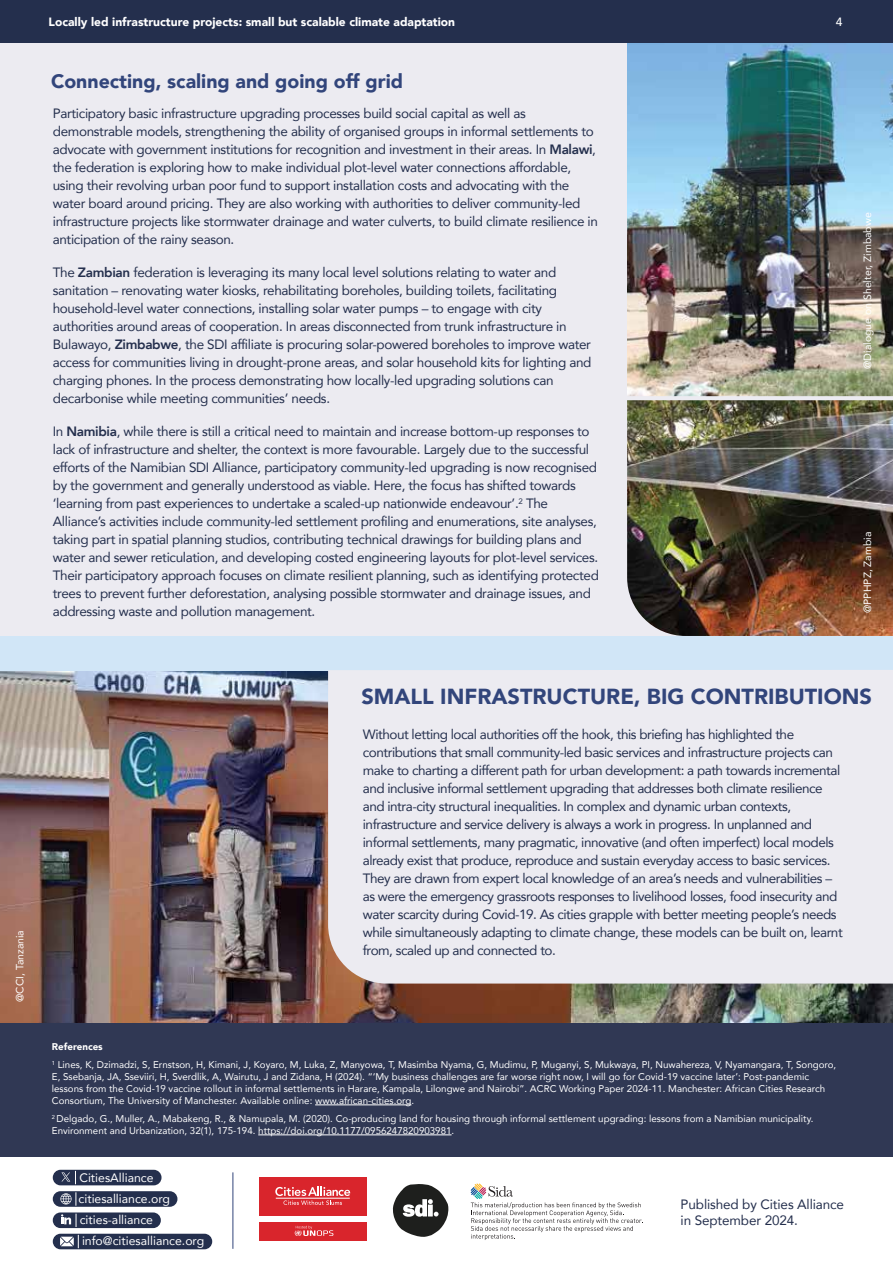
<style>
.page{position:relative;width:893px;height:1263px;background:#fff}
.page>*{position:absolute;margin:0;border:0;box-sizing:border-box;transform-origin:0 0}
.t1{font:900 21.75px "Avenir";color:#32457b}
.t2{font:900 19.5px "Avenir";color:#32457b}
.t3{font:13.5px/18px "Avenir";letter-spacing:-.025em;color:#242f4d}
.t4{font:12.3px "Avenir";color:#fff}
.t5{font:900 12px "Avenir";color:#fff}
.t6{font:500 12px "Avenir";color:#fff}
.t7{font:10.5px "Avenir";color:#fff}
.t8{font:9.75px/12px "Avenir";color:#fff}
.s1{font-weight:800}
.s2{font-weight:900}
</style>
<div class="page">
<div style="left:0;top:0;width:893px;height:1023px;background:#d1e6f7"></div>
<img style="left:0;top:671px;width:893px;height:352px">
<div style="left:328px;top:670px;width:565px;height:313px;background:#ecebf1"></div>
<div style="left:0;top:42px;width:893px;height:594px;background:#ecebf1"></div>
<img style="left:627px;top:400px;width:266px;height:236px">
<img style="left:627px;top:42px;width:266px;height:354px">
<div style="left:0;top:0;width:893px;height:42px;background:#242f4d"></div>
<div style="left:0;top:1023px;width:893px;height:134px;background:#303854"></div>
<hr style="left:315px;top:1104px;width:96px;height:1px;background:#fff">
<hr style="left:258px;top:1134px;width:194px;height:1px;background:#fff">
<div style="left:53px;top:1234px;width:159px;height:15px;background:#242f4d;border-radius:8px"></div>
<svg style="left:60px;top:1235px;width:19px;height:13px"></svg>
<div style="left:53px;top:1212px;width:108px;height:16px;background:#242f4d;border-radius:8px"></div>
<svg style="left:61px;top:1213px;width:16px;height:14px"></svg>
<div style="left:53px;top:1191px;width:124px;height:16px;background:#242f4d;border-radius:8px"></div>
<svg style="left:60px;top:1192px;width:16px;height:14px"></svg>
<div style="left:53px;top:1170px;width:109px;height:15px;background:#242f4d;border-radius:8px"></div>
<svg style="left:61px;top:1171px;width:15px;height:13px"></svg>
<hr style="left:232px;top:1172px;width:1px;height:77px;background:#32457b">
<div style="left:259px;top:1177px;width:107px;height:39px;background:#d9252c"></div>
<div style="left:259px;top:1221px;width:107px;height:19px;background:#d9252c"></div>
<svg style="left:275px;top:1186px;width:75px;height:19px"></svg>
<svg style="left:294px;top:1226px;width:39px;height:10px"></svg>
<hr style="left:276px;top:1198px;width:74px;height:1px;background:#fff">
<svg style="left:392px;top:1184px;width:57px;height:53px"></svg>
<svg style="left:471px;top:1183px;width:172px;height:57px"></svg>
<p class="t5" style="left:49px;top:11px;width:408px">Locally led infrastructure projects: small but scalable climate adaptation</p>
<p class="t6" style="left:836px;top:11px;width:8px">4</p>
<h2 class="t2" style="left:51px;top:64px;width:354px">Connecting, scaling and going off grid</h2>
<p class="t3" style="left:53px;top:104px;width:547px">Participatory basic infrastructure upgrading processes build social capital as well as demonstrable models, strengthening the ability of organised groups in informal settlements to advocate with government institutions for recognition and investment in their areas. In <span class="s1">Malawi</span>, the federation is exploring how to make individual plot-level water connections affordable, using their revolving urban poor fund to support installation costs and advocating with the water board around pricing. They are also working with authorities to deliver community-led infrastructure projects like stormwater drainage and water culverts, to build climate resilience in anticipation of the rainy season.</p>
<p class="t3" style="left:53px;top:263px;width:540px">The <span class="s1">Zambian</span> federation is leveraging its many local level solutions relating to water and sanitation – renovating water kiosks, rehabilitating boreholes, building toilets, facilitating household-level water connections, installing solar water pumps – to engage with city authorities around areas of cooperation. In areas disconnected from trunk infrastructure in Bulawayo, <span class="s1">Zimbabwe</span>, the SDI affiliate is procuring solar-powered boreholes to improve water access for communities living in drought-prone areas, and solar household kits for lighting and charging phones. In the process demonstrating how locally-led upgrading solutions can decarbonise while meeting communities’ needs.</p>
<p class="t3" style="left:53px;top:422px;width:548px">In <span class="s1">Namibia</span>, while there is still a critical need to maintain and increase bottom-up responses to lack of infrastructure and shelter, the context is more favourable. Largely due to the successful efforts of the Namibian SDI Alliance, participatory community-led upgrading is now recognised by the government and generally understood as viable. Here, the focus has shifted towards ‘learning from past experiences to undertake a scaled-up nationwide endeavour’.<sup>2</sup> The Alliance’s activities include community-led settlement profiling and enumerations, site analyses, taking part in spatial planning studios, contributing technical drawings for building plans and water and sewer reticulation, and developing costed engineering layouts for plot-level services.<br>Their participatory approach focuses on climate resilient planning, such as identifying protected trees to prevent further deforestation, analysing possible stormwater and drainage issues, and addressing waste and pollution management.</p>
<p class="t7" style="left:859px;top:369px;width:158px;rotate:-90deg">@Dialogue on Shelter, Zimbabwe</p>
<p class="t7" style="left:859px;top:613px;width:83px;rotate:-90deg">@PPHPZ, Zambia</p>
<p class="t7" style="left:11px;top:1002px;width:73px;rotate:-90deg">@CCI, Tanzania</p>
<h1 class="t1" style="left:361px;top:678px;width:512px">SMALL INFRASTRUCTURE, BIG CONTRIBUTIONS</h1>
<p class="t3" style="left:363px;top:725px;width:481px">Without letting local authorities off the hook, this briefing has highlighted the contributions that small community-led basic services and infrastructure projects can make to charting a different path for urban development: a path towards incremental and inclusive informal settlement upgrading that addresses both climate resilience and intra-city structural inequalities. In complex and dynamic urban contexts, infrastructure and service delivery is always a work in progress. In unplanned and informal settlements, many pragmatic, innovative (and often imperfect) local models already exist that produce, reproduce and sustain everyday access to basic services.<br>They are drawn from expert local knowledge of an area’s needs and vulnerabilities – as were the emergency grassroots responses to livelihood losses, food insecurity and water scarcity during Covid-19. As cities grapple with better meeting people’s needs while simultaneously adapting to climate change, these models can be built on, learnt from, scaled up and connected to.</p>
<p class="t8" style="left:52px;top:1037px;width:786px;line-height:18px"><span class="s2">References<br></span><sup>1</sup> Lines, K, Dzimadzi, S, Ernstson, H, Kimani, J, Koyaro, M, Luka, Z, Manyowa, T, Masimba Nyama, G, Mudimu, P, Muganyi, S, Mukwaya, PI, Nuwahereza, V, Nyamangara, T, Songoro,</p>
<p class="t8" style="left:52px;top:1070px;width:775px">E, Ssebanja, JA, Sseviiri, H, Sverdlik, A, Wairutu, J and Zidana, H (2024). “‘My business challenges are far worse right now, I will go for Covid-19 vaccine laterʼ: Post-pandemic lessons from the Covid-19 vaccine rollout in informal settlements in Harare, Kampala, Lilongwe and Nairobi”. ACRC Working Paper 2024-11. Manchester: African Cities Research<br>Consortium, The University of Manchester. Available online: www.african-cities.org.</p>
<p class="t8" style="left:52px;top:1112px;width:763px"><sup>2</sup> Delgado, G., Muller, A., Mabakeng, R., &amp; Namupala, M. (2020). Co-producing land for housing through informal settlement upgrading: lessons from a Namibian municipality.<br>Environment and Urbanization, 32(1), 175-194. https://doi.org/10.1177/0956247820903981.</p>
<p class="t4" style="left:79px;top:1168px;width:76px">CitiesAlliance</p>
<p class="t4" style="left:79px;top:1189px;width:93px">citiesalliance.org</p>
<p class="t4" style="left:80px;top:1210px;width:75px">cities-alliance</p>
<p class="t4" style="left:82px;top:1231px;width:124px">info@citiesalliance.org</p>
<p class="t3" style="left:681px;top:1195px;width:165px;line-height:16.5px">Published by Cities Alliance in September 2024.</p>
</div>
